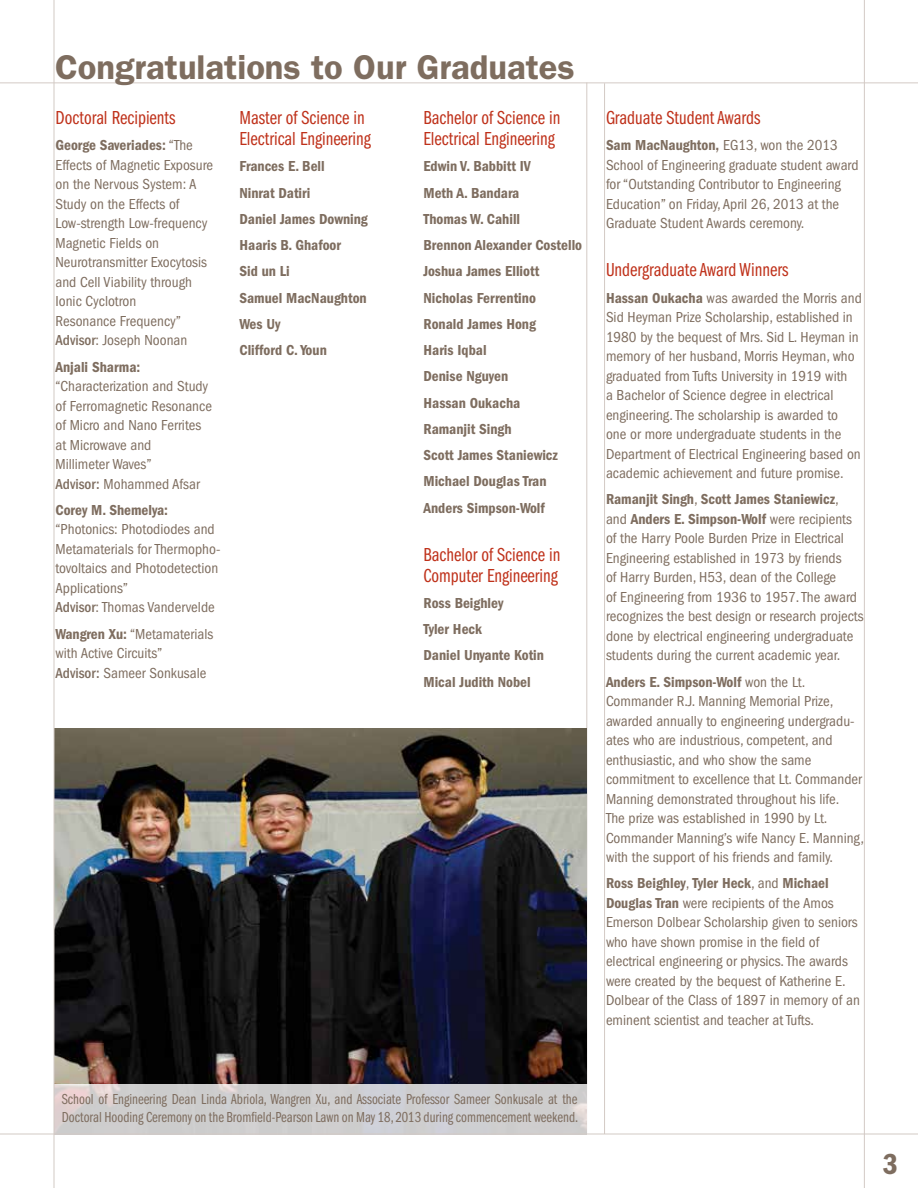
<style>
.page{position:relative;width:918px;height:1188px;background:#fff}
.page>*{position:absolute;margin:0;border:0;box-sizing:border-box;transform-origin:0 0}
.t1{font:600 34.5px "Franklin Gothic";color:#7e6d5f}
.t2{font:600 condensed 30px "Franklin Gothic";color:#7e6d5f}
.t3{font:19.5px/21px "Franklin Gothic Book Cmpr";color:#bf311a}
.t4{font:condensed 15px/19.5px "Franklin Gothic";color:#7e6d5f}
.t5{font:600 condensed 15px/26.2px "Franklin Gothic";color:#7e6d5f}
.t6{font:15px/18px "Franklin Gothic Book Cmpr";color:#7e6d5f}
.s1{font-weight:600}
.s2{font-weight:500}
</style>
<div class="page">
<hr style="left:0;top:82px;width:918px;height:1px;background:#d3cac5">
<hr style="left:864px;top:0;width:1px;height:1188px;background:#d3cac5">
<hr style="left:586px;top:82px;width:1px;height:1052px;background:#d3cac5">
<hr style="left:604px;top:83px;width:1px;height:1051px;background:#d3cac5">
<img style="left:55px;top:729px;width:531px;height:355px">
<svg style="left:52px;top:1084px;width:541px;height:52px;background:#d1d0d1"></svg>
<hr style="left:0;top:1134px;width:918px;height:1px;background:#d3cac5">
<hr style="left:54px;top:0;width:1px;height:1188px;background:#d3cac5">
<h1 class="t1" style="left:55px;top:47px;width:521px">Congratulations to Our Graduates</h1>
<h3 class="t3" style="left:56px;top:108px;width:122px">Doctoral Recipients</h3>
<p class="t4" style="left:56px;top:136px;width:159px"><span class="s1">George Saveriades:</span> “The<br>Effects of Magnetic Exposure on the Nervous System: A<br>Study on the Effects of<br>Low-strength Low-frequency<br>Magnetic Fields on<br>Neurotransmitter Exocytosis and Cell Viability through<br>Ionic Cyclotron<br>Resonance Frequency”<br><span class="s2">Advisor</span>: Joseph Noonan</p>
<p class="t5" style="left:56px;top:354px;width:86px">Anjali Sharma:</p>
<p class="t4" style="left:56px;top:377px;width:158px">“Characterization and Study of Ferromagnetic Resonance of Micro and Nano Ferrites at Microwave and<br>Millimeter Waves”<br><span class="s2">Advisor:</span> Mohammed Afsar</p>
<p class="t5" style="left:56px;top:497px;width:114px">Corey M. Shemelya:</p>
<p class="t4" style="left:56px;top:520px;width:166px">“Photonics: Photodiodes and<br>Metamaterials for Thermopho&shy;tovoltaics and Photodetection<br>Applications”<br><span class="s2">Advisor</span>: Thomas Vandervelde</p>
<p class="t4" style="left:56px;top:624px;width:159px"><span class="s1">Wangren Xu:</span> “Metamaterials with Active Circuits”<br><span class="s2">Advisor:</span> Sameer Sonkusale</p>
<h3 class="t3" style="left:240px;top:108px;width:133px">Master of Science in<br>Electrical Engineering</h3>
<p class="t5" style="left:240px;top:153px;width:130px">Frances E. Bell<br>Ninrat Datiri<br>Daniel James Downing<br>Haaris B. Ghafoor<br>Sid un Li<br>Samuel MacNaughton<br>Wes Uy<br>Clifford C. Youn</p>
<h3 class="t3" style="left:423px;top:108px;width:139px">Bachelor of Science in<br>Electrical Engineering</h3>
<p class="t5" style="left:423px;top:153px;width:160px">Edwin V. Babbitt IV<br>Meth A. Bandara<br>Thomas W. Cahill<br>Brennon Alexander Costello<br>Joshua James Elliott<br>Nicholas Ferrentino<br>Ronald James Hong<br>Haris Iqbal<br>Denise Nguyen<br>Hassan Oukacha<br>Ramanjit Singh<br>Scott James Staniewicz<br>Michael Douglas Tran<br>Anders Simpson-Wolf</p>
<h3 class="t3" style="left:423px;top:544px;width:139px">Bachelor of Science in<br>Computer Engineering</h3>
<p class="t5" style="left:423px;top:590px;width:122px">Ross Beighley<br>Tyler Heck<br>Daniel Unyante Kotin<br>Mical Judith Nobel</p>
<h3 class="t3" style="left:606px;top:108px;width:156px">Graduate Student Awards</h3>
<p class="t4" style="left:606px;top:136px;width:254px"><span class="s1">Sam MacNaughton,</span> EG13, won the 2013<br>School of Engineering graduate student award for “Outstanding Contributor to Engineering Education” on Friday, April 26, 2013 at the Graduate Student Awards ceremony.</p>
<h3 class="t3" style="left:606px;top:260px;width:184px">Undergraduate Award Winners</h3>
<p class="t4" style="left:606px;top:288px;width:257px"><span class="s1">Hassan Oukacha</span> was awarded the Morris and Sid Heyman Prize Scholarship, established in 1980 by the bequest of Mrs. Sid L. Heyman in memory of her husband, Morris Heyman, who graduated from Tufts University in 1919 with<br>a Bachelor of Science degree in electrical engineering. The scholarship is awarded to one or more undergraduate students in the Department of Electrical Engineering based on academic achievement and future promise.</p>
<p class="t4" style="left:606px;top:490px;width:259px"><span class="s1">Ramanjit Singh</span>, <span class="s1">Scott James Staniewicz</span>,<br>and <span class="s1">Anders E. Simpson-Wolf</span> were recipients of the Harry Poole Burden Prize in Electrical Engineering established in 1973 by friends<br>of Harry Burden, H53, dean of the College<br>of Engineering from 1936 to 1957. The award recognizes the best design or research projects done by electrical engineering undergraduate students during the current academic year.</p>
<p class="t4" style="left:606px;top:672px;width:259px"><span class="s1">Anders E. Simpson-Wolf</span> won the Lt.<br>Commander R.J. Manning Memorial Prize, awarded annually to engineering undergradu&shy;ates who are industrious, competent, and enthusiastic, and who show the same commitment to excellence that Lt. Commander Manning demonstrated throughout his life.<br>The prize was established in 1990 by Lt.<br>Commander Manning’s wife Nancy E. Manning, with the support of his friends and family.</p>
<p class="t4" style="left:606px;top:874px;width:255px"><span class="s1">Ross Beighley</span>, <span class="s1">Tyler Heck</span>, and <span class="s1">Michael Douglas Tran</span> were recipients of the Amos Emerson Dolbear Scholarship given to seniors who have shown promise in the field of electrical engineering or physics. The awards were created by the bequest of Katherine E.<br>Dolbear of the Class of 1897 in memory of an eminent scientist and teacher at Tufts.</p>
<p class="t6" style="left:62px;top:1091px;width:518px">School of Engineering Dean Linda Abriola, Wangren Xu, and Associate Professor Sameer Sonkusale at the<br>Doctoral Hooding Ceremony on the Bromfield-Pearson Lawn on May 18, 2013 during commencement weekend.</p>
<h2 class="t2" style="left:883px;top:1147px;width:17px">3</h2>
</div>
